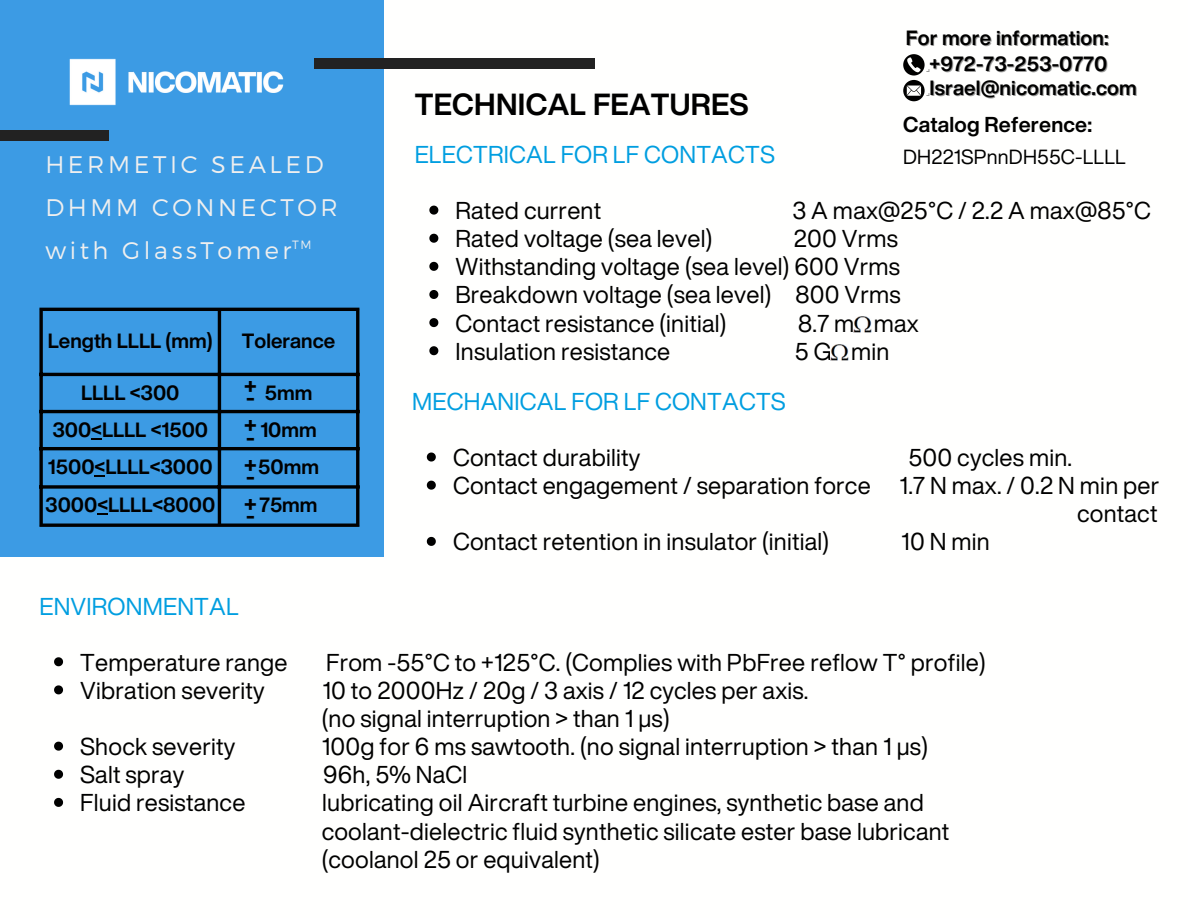
<style>
.page{position:relative;width:1188px;height:918px;background:#fff}
.page>*{position:absolute;margin:0;border:0;box-sizing:border-box;transform-origin:0 0}
.t1{font:700 30px "Helvetica Now Display";letter-spacing:.01em;color:#000}
.t2{font:24px/28.2px "Helvetica Now Display";letter-spacing:.01em;color:#000}
.t3{font:24px "Helvetica Now Display";letter-spacing:.01em;color:#009ee0}
.t4{font:300 24px/42.8px "Montserrat";letter-spacing:.15em;color:#efefef}
.t5{font:700 24px "Helvetica Now Display";color:#000}
.t6{font:700 21.15px "Helvetica Now Display";letter-spacing:.01em;color:#000}
.t7{font:700 20.25px/24.3px "Helvetica Now Display";color:#000}
.t8{font:20.1px "Helvetica Now Display";letter-spacing:.01em;color:#000}
.s1{color:rgb(0 0 0/.4)}
</style>
<div class="page">
<div style="left:0;top:0;width:383px;height:556px;background:#3c9be4"></div>
<div style="left:0;top:130px;width:108px;height:11px;background:#222"></div>
<div style="left:314px;top:58px;width:280px;height:10px;background:#222"></div>
<img style="left:69px;top:58px;width:215px;height:48px">
<svg style="left:429px;top:206px;width:9px;height:9px"></svg>
<svg style="left:429px;top:234px;width:9px;height:9px"></svg>
<svg style="left:429px;top:262px;width:9px;height:9px"></svg>
<svg style="left:429px;top:290px;width:9px;height:9px"></svg>
<svg style="left:429px;top:318px;width:9px;height:9px"></svg>
<svg style="left:429px;top:346px;width:9px;height:9px"></svg>
<svg style="left:903px;top:54px;width:22px;height:47px"></svg>
<img style="left:854px;top:317px;width:18px;height:16px">
<img style="left:831px;top:345px;width:18px;height:15px">
<svg style="left:97px;top:513px;width:11px;height:2px"></svg>
<hr style="left:356px;top:311px;width:3px;height:213px;background:#000">
<hr style="left:218px;top:311px;width:3px;height:213px;background:#000">
<svg style="left:39px;top:311px;width:4px;height:213px"></svg>
<hr style="left:39px;top:308px;width:320px;height:3px;background:#000">
<hr style="left:39px;top:373px;width:320px;height:3px;background:#000">
<hr style="left:39px;top:410px;width:320px;height:3px;background:#000">
<hr style="left:39px;top:447px;width:320px;height:3px;background:#000">
<svg style="left:39px;top:485px;width:317px;height:4px"></svg>
<hr style="left:39px;top:524px;width:320px;height:3px;background:#000">
<svg style="left:427px;top:453px;width:9px;height:9px"></svg>
<svg style="left:427px;top:481px;width:9px;height:9px"></svg>
<svg style="left:427px;top:537px;width:9px;height:9px"></svg>
<svg style="left:54px;top:657px;width:9px;height:9px"></svg>
<svg style="left:54px;top:685px;width:9px;height:9px"></svg>
<svg style="left:54px;top:742px;width:9px;height:9px"></svg>
<svg style="left:54px;top:770px;width:9px;height:9px"></svg>
<svg style="left:54px;top:798px;width:9px;height:9px"></svg>
<p class="t4" style="left:45px;top:142px;width:294px">HERMETIC SEALED<br>DHMM CONNECTOR with GlassTomer<sup>TM</sup></p>
<p class="t7" style="left:48px;top:328px;width:166px">Length LLLL (mm)</p>
<p class="t7" style="left:242px;top:328px;width:95px">Tolerance</p>
<p class="t7" style="left:81px;top:380px;width:100px">LLLL &lt;300</p>
<p class="t7" style="left:265px;top:380px;width:49px">5mm</p>
<p class="t7" style="left:52px;top:417px;width:157px">300&lt;LLLL &lt;1500</p>
<p class="t7" style="left:260px;top:417px;width:58px">10mm</p>
<p class="t7" style="left:48px;top:454px;width:166px">1500&lt;LLLL&lt;3000</p>
<h4 class="t7" style="left:258px;top:454px;width:62px">50mm</h4>
<h1 class="t7" style="left:45px;top:493px;width:172px">3000&lt;LLLL&lt;8000</h1>
<p class="t7" style="left:260px;top:493px;width:60px">75mm</p>
<p class="t5" style="left:244px;top:368px;width:14px">+</p>
<p class="t5" style="left:246px;top:380px;width:10px">-</p>
<h3 class="t5" style="left:244px;top:408px;width:14px">+</h3>
<h3 class="t5" style="left:246px;top:419px;width:10px">-</h3>
<p class="t5" style="left:244px;top:447px;width:14px">+</p>
<p class="t5" style="left:246px;top:458px;width:10px">-</p>
<p class="t5" style="left:244px;top:486px;width:14px">+</p>
<p class="t5" style="left:246px;top:498px;width:10px">-</p>
<h2 class="t7" style="left:906px;top:26px;width:204px">For more information:</h2>
<p class="t7" style="left:926px;top:51px;width:213px"><span class="s1">.</span>+972-73-253-0770 <span class="s1">.</span>Israel@nicomatic.com</p>
<h4 class="t1" style="left:415px;top:82px;width:336px">TECHNICAL FEATURES</h4>
<p class="t6" style="left:903px;top:109px;width:191px">Catalog Reference:</p>
<p class="t8" style="left:903px;top:141px;width:224px">DH221SPnnDH55C-LLLL</p>
<p class="t3" style="left:415px;top:136px;width:362px">ELECTRICAL FOR LF CONTACTS</p>
<p class="t2" style="left:456px;top:196px;width:147px">Rated current</p>
<p class="t2" style="left:793px;top:196px;width:360px">3 A max@25°C / 2.2 A max@85°C</p>
<p class="t2" style="left:456px;top:224px;width:258px">Rated voltage (sea level)</p>
<p class="t2" style="left:794px;top:224px;width:106px">200 Vrms</p>
<p class="t2" style="left:456px;top:252px;width:446px">Withstanding voltage (sea level) 600 Vrms</p>
<p class="t2" style="left:456px;top:280px;width:447px">Breakdown voltage (sea level) 800 Vrms</p>
<p class="t2" style="left:456px;top:309px;width:272px">Contact resistance (initial)</p>
<p class="t2" style="left:798px;top:309px;width:122px">8.7 m max</p>
<p class="t2" style="left:456px;top:337px;width:216px">Insulation resistance</p>
<p class="t2" style="left:795px;top:337px;width:96px">5G min</p>
<p class="t3" style="left:412px;top:383px;width:375px">MECHANICAL FOR LF CONTACTS</p>
<p class="t2" style="left:453px;top:443px;width:189px">Contact durability</p>
<p class="t2" style="left:908px;top:443px;width:165px">500 cycles min.</p>
<p class="t2" style="left:453px;top:471px;width:708px">Contact engagement / separation force 1.7 N max. / 0.2 N min per</p>
<p class="t2" style="left:1077px;top:499px;width:82px">contact</p>
<p class="t2" style="left:453px;top:527px;width:378px">Contact retention in insulator (initial)</p>
<p class="t2" style="left:901px;top:527px;width:90px">10 N min</p>
<p class="t3" style="left:39px;top:588px;width:201px">ENVIRONMENTAL</p>
<h2 class="t2" style="left:80px;top:648px;width:209px">Temperature range</h2>
<h2 class="t2" style="left:326px;top:648px;width:661px">From -55°C to +125°C. (Complies with PbFree reflow T° profile)</h2>
<p class="t2" style="left:80px;top:676px;width:186px">Vibration severity</p>
<p class="t2" style="left:322px;top:676px;width:488px">10 to 2000Hz / 20g / 3 axis / 12 cycles per axis.</p>
<p class="t2" style="left:322px;top:704px;width:349px">(no signal interruption &gt; than 1 μs)</p>
<h3 class="t2" style="left:80px;top:732px;width:157px">Shock severity</h3>
<h3 class="t2" style="left:322px;top:732px;width:608px">100g for 6 ms sawtooth. (no signal interruption &gt; than 1 μs)</h3>
<p class="t2" style="left:80px;top:760px;width:105px">Salt spray</p>
<p class="t2" style="left:323px;top:760px;width:146px">96h, 5% NaCl</p>
<h2 class="t2" style="left:80px;top:788px;width:167px">Fluid resistance</h2>
<h2 class="t2" style="left:322px;top:788px;width:603px">lubricating oil Aircraft turbine engines, synthetic base and</h2>
<p class="t2" style="left:322px;top:816px;width:629px">coolant-dielectric fluid synthetic silicate ester base lubricant (coolanol 25 or equivalent)</p>
</div>
